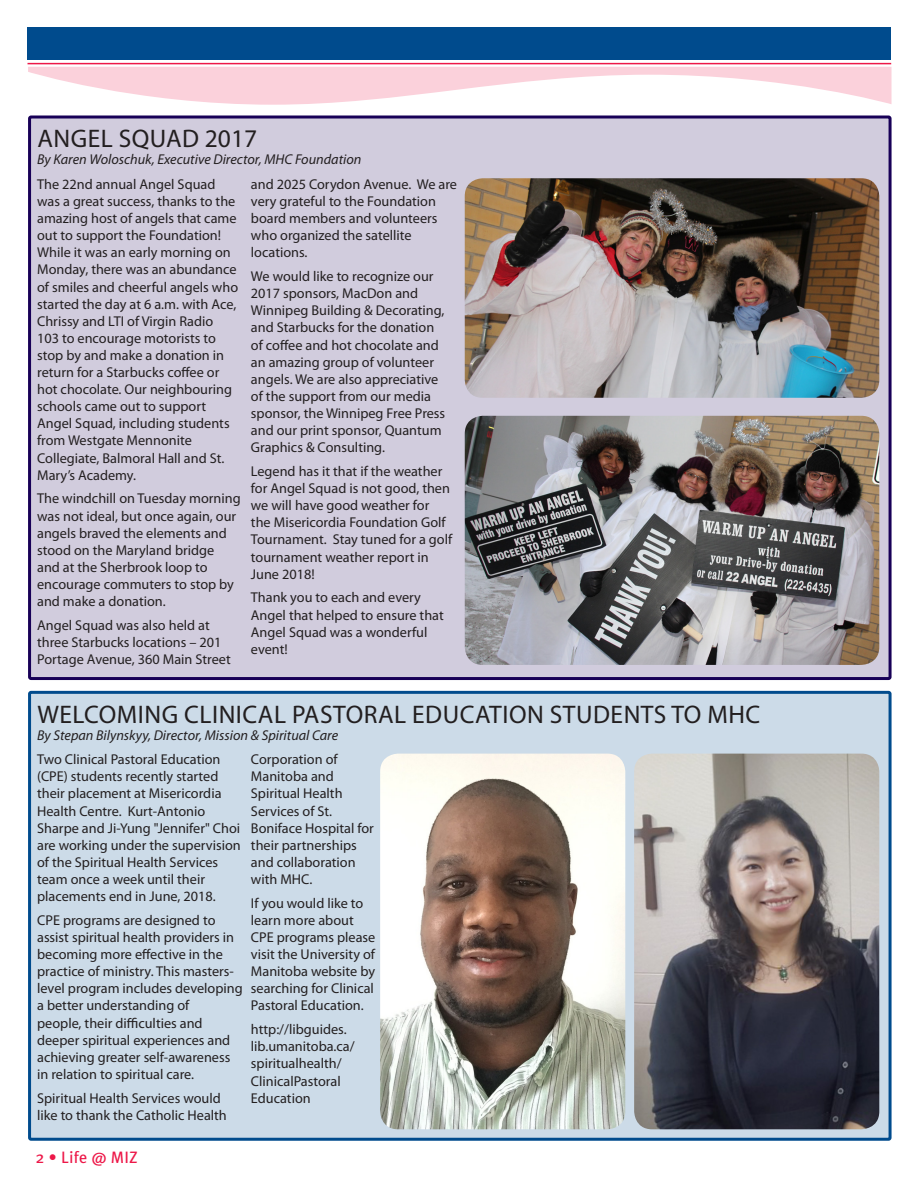
<style>
.page{position:relative;width:918px;height:1188px;background:#fff}
.page>*{position:absolute;margin:0;border:0;box-sizing:border-box;transform-origin:0 0}
.t1{font:25.5px "Myriad Pro";letter-spacing:.02em;color:#231f20}
.t2{font:16.5px "Meta OT";letter-spacing:.01em;color:#ed1748}
.t3{font:14.25px/17.1px "Myriad Pro";color:#231f20}
.t4{font:italic 14.25px "Myriad Pro";color:#231f20}
</style>
<div class="page">
<div style="left:28px;top:27px;width:863px;height:33px;background:#004b8d"></div>
<hr style="left:28px;top:63px;width:863px;height:1px;background:#ed1748">
<svg style="left:28px;top:67px;width:864px;height:38px"></svg>
<div style="left:30px;top:117px;width:860px;height:562px;background:#d1ccdd;border-radius:2px"></div>
<div style="left:28px;top:116px;width:864px;height:564px;border:3px solid #180057;border-radius:2px"></div>
<img style="left:465px;top:416px;width:414px;height:249px">
<img style="left:465px;top:178px;width:414px;height:220px">
<div style="left:30px;top:692px;width:860px;height:447px;background:#ccdbe8;border-radius:2px"></div>
<div style="left:28px;top:691px;width:864px;height:450px;border:3px solid #004b8d;border-radius:2px"></div>
<img style="left:380px;top:754px;width:245px;height:375px">
<img style="left:634px;top:754px;width:245px;height:375px">
<p class="t1" style="left:37px;top:123px;width:221px">ANGEL SQUAD 2017</p>
<p class="t4" style="left:37px;top:151px;width:326px">By Karen Woloschuk, Executive Director, MHC Foundation</p>
<p class="t3" style="left:37px;top:175px;width:203px">The 22nd annual Angel Squad was a great success, thanks to the amazing host of angels that came out to support the Foundation!<br>While it was an early morning on<br>Monday, there was an abundance of smiles and cheerful angels who started the day at 6 a.m. with Ace,<br>Chrissy and LTI of Virgin Radio<br>103 to encourage motorists to stop by and make a donation in return for a Starbucks coffee or hot chocolate. Our neighbouring schools came out to support<br>Angel Squad, including students from Westgate Mennonite<br>Collegiate, Balmoral Hall and St.<br>Mary’s Academy.</p>
<p class="t3" style="left:37px;top:490px;width:205px">The windchill on Tuesday morning was not ideal, but once again, our angels braved the elements and stood on the Maryland bridge and at the Sherbrook loop to encourage commuters to stop by and make a donation.</p>
<p class="t3" style="left:37px;top:616px;width:195px">Angel Squad was also held at three Starbucks locations – 201<br>Portage Avenue, 360 Main Street</p>
<p class="t3" style="left:251px;top:175px;width:208px">and 2025 Corydon Avenue. We are very grateful to the Foundation board members and volunteers who organized the satellite locations.</p>
<p class="t3" style="left:251px;top:268px;width:196px">We would like to recognize our<br>2017 sponsors, MacDon and<br>Winnipeg Building &amp; Decorating, and Starbucks for the donation of coffee and hot chocolate and an amazing group of volunteer angels. We are also appreciative of the support from our media sponsor, the Winnipeg Free Press and our print sponsor, Quantum<br>Graphics &amp; Consulting.</p>
<p class="t3" style="left:251px;top:462px;width:203px">Legend has it that if the weather for Angel Squad is not good, then we will have good weather for the Misericordia Foundation Golf<br>Tournament. Stay tuned for a golf tournament weather report in<br>June 2018!</p>
<p class="t3" style="left:251px;top:589px;width:194px">Thank you to each and every<br>Angel that helped to ensure that<br>Angel Squad was a wonderful event!</p>
<p class="t1" style="left:37px;top:698px;width:724px">WELCOMING CLINICAL PASTORAL EDUCATION STUDENTS TO MHC</p>
<p class="t4" style="left:37px;top:726px;width:303px">By Stepan Bilynskyy, Director, Mission &amp; Spiritual Care</p>
<p class="t3" style="left:37px;top:751px;width:205px">Two Clinical Pastoral Education (CPE) students recently started their placement at Misericordia<br>Health Centre. Kurt-Antonio<br>Sharpe and Ji-Yung "Jennifer" Choi are working under the supervision of the Spiritual Health Services team once a week until their placements end in June, 2018.</p>
<p class="t3" style="left:37px;top:911px;width:207px">CPE programs are designed to assist spiritual health providers in becoming more effective in the practice of ministry. This masters&shy;level program includes developing a better understanding of<br>people, their difficulties and deeper spiritual experiences and achieving greater self-awareness in relation to spiritual care.</p>
<p class="t3" style="left:37px;top:1089px;width:191px">Spiritual Health Services would like to thank the Catholic Health</p>
<p class="t3" style="left:251px;top:751px;width:124px">Corporation of<br>Manitoba and<br>Spiritual Health<br>Services of St.<br>Boniface Hospital for their partnerships and collaboration with MHC.</p>
<p class="t3" style="left:251px;top:894px;width:126px">If you would like to learn more about<br>CPE programs please visit the University of<br>Manitoba website by searching for Clinical<br>Pastoral Education.</p>
<p class="t3" style="left:251px;top:1021px;width:105px">http://libguides. lib.umanitoba.ca/ spiritualhealth/<br>ClinicalPastoral<br>Education</p>
<p class="t2" style="left:35px;top:1147px;width:104px">2 • Life @ MIZ</p>
</div>
